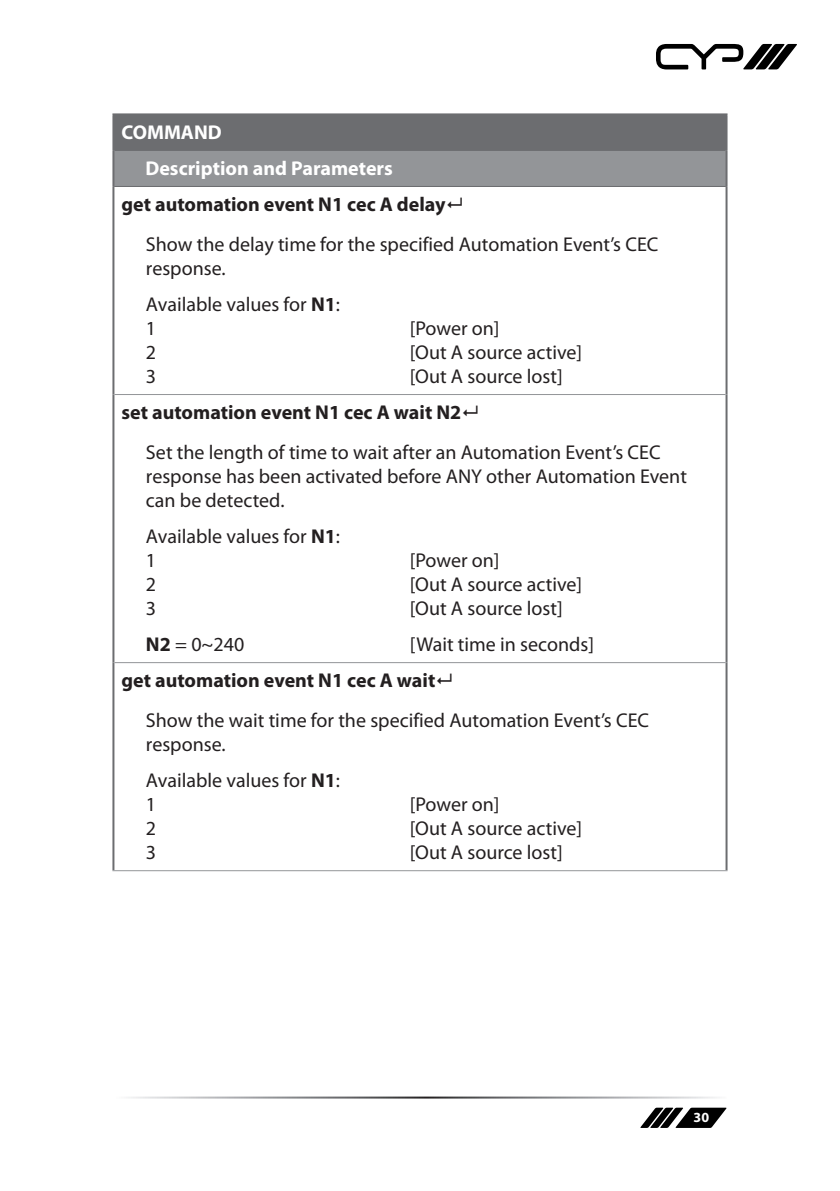
<style>
.page{position:relative;width:840px;height:1191px;background:#fff}
.page>*{position:absolute;margin:0;border:0;box-sizing:border-box;transform-origin:0 0}
.t1{font:20px/24px "Myriad Pro";color:#231f20}
.t2{font:700 20px "Myriad Pro";color:#231f20}
.t3{font:700 20px/36px "Myriad Pro";color:#fff}
.t4{font:700 14px "Myriad Pro";color:#fff}
.s1{font-weight:700}
</style>
<div class="page">
<svg style="left:656px;top:44px;width:140px;height:25px"></svg>
<svg style="left:640px;top:1107px;width:86px;height:21px"></svg>
<div style="left:113px;top:114px;width:613px;height:36px;background:#6c6d70"></div>
<div style="left:113px;top:150px;width:613px;height:36px;background:#939598"></div>
<hr style="left:112px;top:115px;width:2px;height:35px;background:#6c6d70">
<hr style="left:112px;top:113px;width:615px;height:2px;background:#6c6d70">
<hr style="left:725px;top:115px;width:2px;height:35px;background:#6c6d70">
<hr style="left:112px;top:150px;width:2px;height:36px;background:#6c6d70">
<hr style="left:114px;top:150px;width:611px;height:1px;background:#6c6d70">
<hr style="left:725px;top:150px;width:2px;height:36px;background:#6c6d70">
<hr style="left:114px;top:186px;width:611px;height:1px;background:#6c6d70">
<hr style="left:112px;top:186px;width:2px;height:208px;background:#6c6d70">
<hr style="left:112px;top:394px;width:2px;height:268px;background:#6c6d70">
<hr style="left:112px;top:662px;width:2px;height:208px;background:#6c6d70">
<hr style="left:725px;top:186px;width:2px;height:208px;background:#6c6d70">
<hr style="left:725px;top:394px;width:2px;height:268px;background:#6c6d70">
<hr style="left:725px;top:662px;width:2px;height:208px;background:#6c6d70">
<hr style="left:114px;top:394px;width:611px;height:1px;background:#939598">
<hr style="left:114px;top:662px;width:611px;height:1px;background:#939598">
<hr style="left:112px;top:870px;width:615px;height:1px;background:#939598">
<p class="t3" style="left:145px;top:114px;width:249px;text-indent:-24px">COMMAND<br>Description and Parameters</p>
<p class="t2" style="left:121px;top:191px;width:325px">get automation event N1 cec A delay</p>
<p class="t1" style="left:146px;top:232px;width:513px">Show the delay time for the specified Automation Event’s CEC response.</p>
<p class="t1" style="left:146px;top:292px;width:195px">Available values for <span class="s1">N1</span>:<br>1</p>
<p class="t1" style="left:409px;top:316px;width:91px">[Power on]</p>
<p class="t1" style="left:146px;top:340px;width:12px">2</p>
<p class="t1" style="left:409px;top:340px;width:174px">[Out A source active]</p>
<p class="t1" style="left:146px;top:364px;width:12px">3</p>
<p class="t1" style="left:409px;top:364px;width:154px">[Out A source lost]</p>
<p class="t2" style="left:121px;top:399px;width:341px">set automation event N1 cec A wait N2</p>
<p class="t1" style="left:146px;top:440px;width:542px">Set the length of time to wait after an Automation Event’s CEC response has been activated before ANY other Automation Event can be detected.</p>
<p class="t1" style="left:146px;top:524px;width:195px">Available values for <span class="s1">N1</span>:<br>1</p>
<p class="t1" style="left:409px;top:548px;width:91px">[Power on]</p>
<p class="t1" style="left:146px;top:572px;width:12px">2</p>
<p class="t1" style="left:409px;top:572px;width:174px">[Out A source active]</p>
<p class="t1" style="left:146px;top:596px;width:12px">3</p>
<p class="t1" style="left:409px;top:596px;width:154px">[Out A source lost]</p>
<p class="t1" style="left:146px;top:632px;width:100px"><span class="s1">N2</span> = 0~240</p>
<p class="t1" style="left:409px;top:632px;width:186px">[Wait time in seconds]</p>
<p class="t2" style="left:121px;top:667px;width:315px">get automation event N1 cec A wait</p>
<p class="t1" style="left:146px;top:708px;width:504px">Show the wait time for the specified Automation Event’s CEC response.</p>
<p class="t1" style="left:146px;top:768px;width:195px">Available values for <span class="s1">N1</span>:<br>1</p>
<p class="t1" style="left:409px;top:792px;width:91px">[Power on]</p>
<p class="t1" style="left:146px;top:816px;width:12px">2</p>
<p class="t1" style="left:409px;top:816px;width:174px">[Out A source active]</p>
<p class="t1" style="left:146px;top:840px;width:12px">3</p>
<p class="t1" style="left:409px;top:840px;width:154px">[Out A source lost]</p>
<p class="t4" style="left:693px;top:1108px;width:17px">30</p>
</div>
